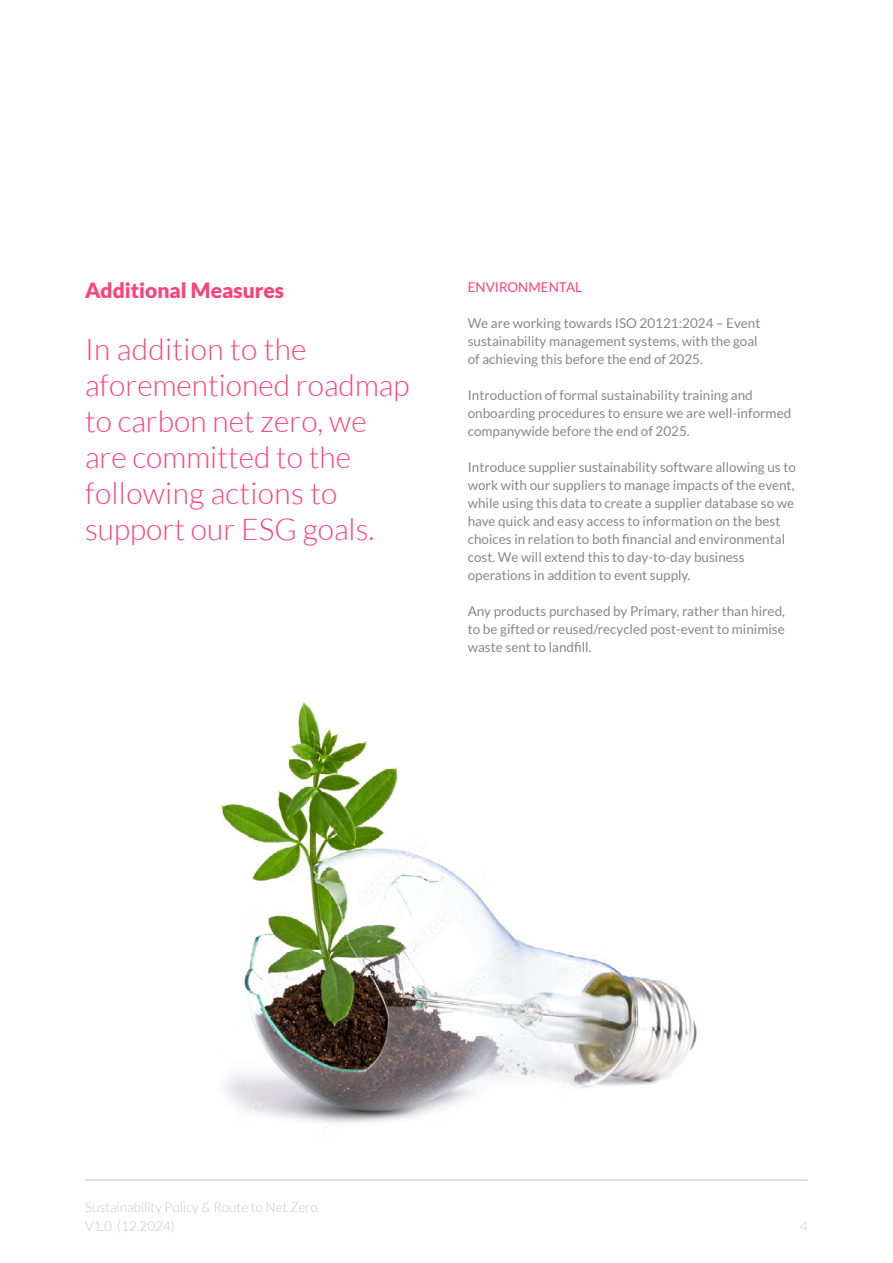
<style>
.page{position:relative;width:893px;height:1263px;background:#fff}
.page>*{position:absolute;margin:0;border:0;box-sizing:border-box;transform-origin:0 0}
.t1{font:300 30px/36px "Lato";color:#ff417b}
.t2{font:900 21px "Lato";color:#ff417b}
.t3{font:13.5px/18px "Lato";color:#888}
.t4{font:300 13.5px/19.5px "Lato";color:#c4c4c4}
.t5{font:13.5px "Lato";color:#ff417b}
</style>
<div class="page">
<hr style="left:85px;top:1180px;width:723px;height:1px;background:#c4c4c4">
<img style="left:220px;top:702px;width:477px;height:422px">
<h2 class="t2" style="left:85px;top:278px;width:201px">Additional Measures</h2>
<h1 class="t1" style="left:85px;top:331px;width:326px">In addition to the aforementioned roadmap to carbon net zero, we are committed to the following actions to support our ESG goals.</h1>
<p class="t5" style="left:468px;top:279px;width:116px">ENVIRONMENTAL</p>
<p class="t3" style="left:468px;top:314px;width:294px">We are working towards ISO 20121:2024 – Event sustainability management systems, with the goal of achieving this before the end of 2025.</p>
<p class="t3" style="left:468px;top:386px;width:325px">Introduction of formal sustainability training and onboarding procedures to ensure we are well-informed companywide before the end of 2025.</p>
<p class="t3" style="left:468px;top:458px;width:330px">Introduce supplier sustainability software allowing us to work with our suppliers to manage impacts of the event, while using this data to create a supplier database so we have quick and easy access to information on the best choices in relation to both financial and environmental cost. We will extend this to day-to-day business operations in addition to event supply.</p>
<p class="t3" style="left:468px;top:601px;width:319px;text-align:justify">Any products purchased by Primary, rather than hired, to be gifted or reused/recycled post-event to minimise waste sent to landfill.</p>
<p class="t4" style="left:85px;top:1197px;width:234px">Sustainability Policy &amp; Route to Net Zero<br>V1.0 (12.2024)</p>
<p class="t4" style="left:800px;top:1216px;width:9px">4</p>
</div>
